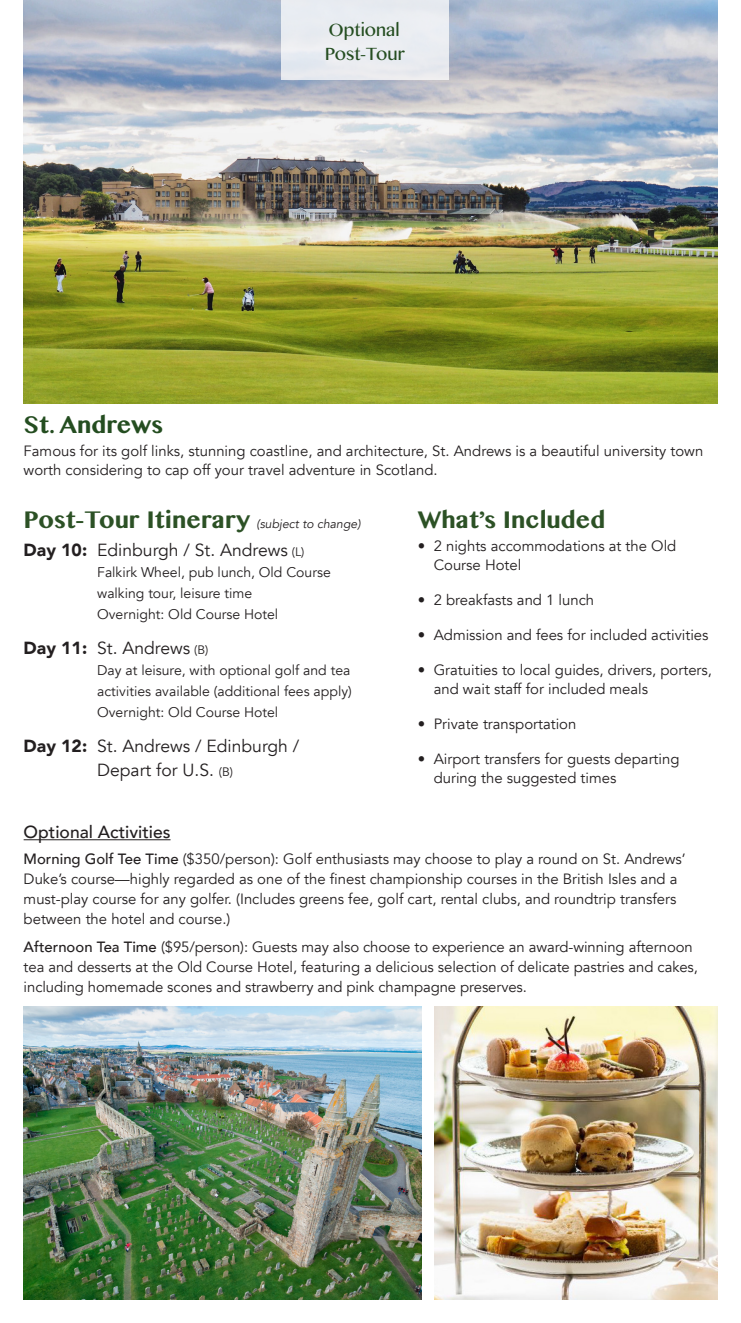
<style>
.page{position:relative;width:741px;height:1323px;background:#fff}
.page>*{position:absolute;margin:0;border:0;box-sizing:border-box;transform-origin:0 0}
.Heading{font:700 28px "Khmer MN";color:#2c5125}
.Heading-2{font:700 28px "Khmer MN";color:#244d20}
.t1{font:21px "Khmer MN";color:#244d20}
.Sub_Day{font:17.5px "Avenir";color:#231f20}
.t2{font:500 17.5px "Avenir";color:#231f20}
.t3{font:14.88px/20.1px "Avenir";color:#231f20}
.Sub_Day-2{font:14px "Avenir";color:#231f20}
.Heading-3{font:italic 12.25px "Avenir";color:#231f20}
.s1{font-weight:900}
.s2{font-size:12.25px}
.s3{font-weight:500}
</style>
<div class="page">
<img style="left:24px;top:0;width:693px;height:403px">
<img style="left:24px;top:1006px;width:397px;height:293px">
<img style="left:434px;top:1006px;width:283px;height:293px">
<hr style="left:24px;top:839px;width:146px;height:1px;background:#231f20">
<div style="left:281px;top:0;width:168px;height:79px;background:#e9ecf1"></div>
<p class="t1" style="left:328px;top:16px;width:73px">Optional</p>
<p class="t1" style="left:324px;top:41px;width:82px">Post-Tour</p>
<p class="Heading-2" style="left:24px;top:407px;width:141px">St. Andrews</p>
<p class="t3" style="left:24px;top:442px;width:680px;line-height:19.2px">Famous for its golf links, stunning coastline, and architecture, St. Andrews is a beautiful university town worth considering to cap off your travel adventure in Scotland.</p>
<p class="Heading" style="left:418px;top:502px;width:189px">What’s Included</p>
<p class="t3" style="left:433px;top:536px;width:244px;line-height:19.2px;text-indent:-16px">• 2 nights accommodations at the Old<br>Course Hotel</p>
<p class="t3" style="left:418px;top:590px;width:178px">• 2 breakfasts and 1 lunch</p>
<p class="t3" style="left:418px;top:625px;width:292px">• Admission and fees for included activities</p>
<p class="t3" style="left:433px;top:660px;width:280px;line-height:19.2px;text-indent:-16px">• Gratuities to local guides, drivers, porters, and wait staff for included meals</p>
<p class="t3" style="left:418px;top:714px;width:160px">• Private transportation</p>
<p class="t3" style="left:433px;top:750px;width:247px;line-height:19.2px;text-indent:-16px">• Airport transfers for guests departing during the suggested times</p>
<p class="Heading" style="left:24px;top:502px;width:228px">Post-Tour Itinerary</p>
<p class="Heading-3" style="left:256px;top:516px;width:105px">(subject to change)</p>
<p class="Sub_Day" style="left:24px;top:539px;width:282px"><span class="s1">Day 10:</span> Edinburgh / St. Andrews <span class="s2">(L)</span></p>
<p class="Sub_Day-2" style="left:97px;top:563px;width:235px">Falkirk Wheel, pub lunch, Old Course</p>
<p class="Sub_Day-2" style="left:97px;top:584px;width:156px">walking tour, leisure time</p>
<p class="Sub_Day-2" style="left:97px;top:605px;width:182px">Overnight: Old Course Hotel</p>
<p class="Sub_Day" style="left:24px;top:637px;width:186px"><span class="s1">Day 11:</span> St. Andrews <span class="s2">(B)</span></p>
<p class="Sub_Day-2" style="left:97px;top:661px;width:255px">Day at leisure, with optional golf and tea</p>
<p class="Sub_Day-2" style="left:97px;top:682px;width:256px">activities available (additional fees apply)</p>
<p class="Sub_Day-2" style="left:97px;top:703px;width:182px">Overnight: Old Course Hotel</p>
<p class="Sub_Day" style="left:24px;top:735px;width:277px"><span class="s1">Day 12:</span> St. Andrews / Edinburgh /</p>
<p class="Sub_Day" style="left:97px;top:760px;width:137px">Depart for U.S. <span class="s2">(B)</span></p>
<p class="t2" style="left:24px;top:817px;width:148px">Optional Activities</p>
<p class="t3" style="left:24px;top:849px;width:663px"><span class="s3">Morning Golf Tee Time</span> ($350/person): Golf enthusiasts may choose to play a round on St. Andrews’ Duke’s course—highly regarded as one of the finest championship courses in the British Isles and a must-play course for any golfer. (Includes greens fee, golf cart, rental clubs, and roundtrip transfers between the hotel and course.)</p>
<p class="t3" style="left:24px;top:937px;width:675px"><span class="s3">Afternoon Tea Time</span> ($95/person): Guests may also choose to experience an award-winning afternoon tea and desserts at the Old Course Hotel, featuring a delicious selection of delicate pastries and cakes, including homemade scones and strawberry and pink champagne preserves.</p>
</div>
